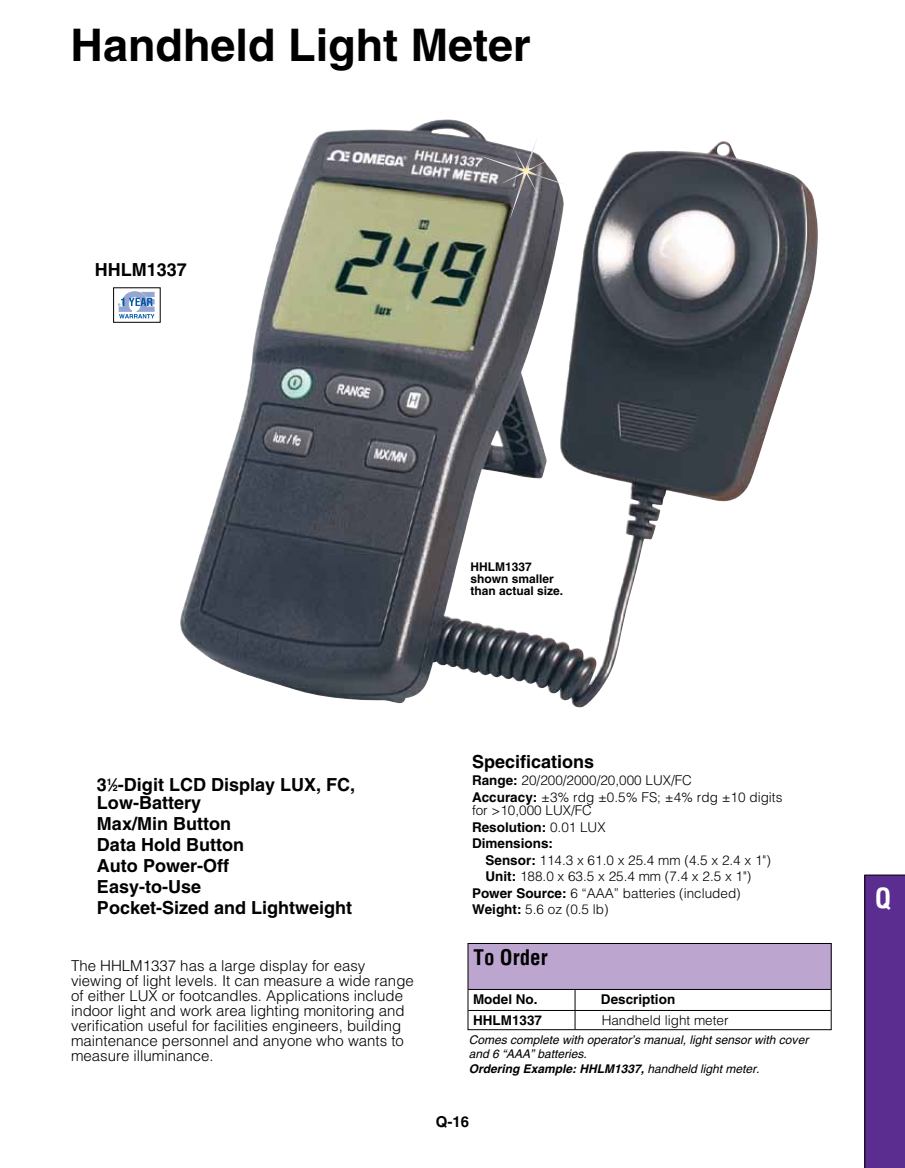
<style>
.page{position:relative;width:905px;height:1168px;background:#fff}
.page>*{position:absolute;margin:0;border:0;box-sizing:border-box;transform-origin:0 0}
.t1{font:700 45px "Helvetica";color:#000}
.t2{font:700 condensed 27px "Helvetica";color:#fff}
.t3{font:700 condensed 21px "Helvetica";color:#000}
.t4{font:700 18px/21px "Helvetica";color:#000}
.t5{font:300 15px/15px "Helvetica";color:#000}
.t6{font:700 15px "Helvetica";color:#000}
.t7{font:300 13.5px/16.5px "Helvetica";color:#000}
.t8{font:700 13.5px "Helvetica";color:#000}
.t9{font:italic 12px/13.5px "Helvetica";color:#000}
.t10{font:italic 700 12px "Helvetica";color:#000}
.t11{font:700 12px/12px "Helvetica";color:#000}
.s1{font-size:9px}
.s2{font-weight:700}
.s3{font-weight:400}
</style>
<div class="page">
<div style="left:864px;top:874px;width:40px;height:294px;background:#5c2d91"></div>
<div style="left:113px;top:287px;width:47px;height:36px;border:1px solid #000"></div>
<svg style="left:118px;top:291px;width:36px;height:27px"></svg>
<img style="left:180px;top:119px;width:638px;height:589px">
<div style="left:467px;top:943px;width:364px;height:47px;background:#bca6d0"></div>
<hr style="left:468px;top:989px;width:362px;height:1px;background:#000">
<hr style="left:468px;top:1010px;width:362px;height:1px;background:#000">
<div style="left:467px;top:943px;width:364px;height:87px;border:1px solid #000"></div>
<hr style="left:574px;top:990px;width:1px;height:39px;background:#000">
<img style="left:479px;top:123px;width:97px;height:95px">
<h1 class="t1" style="left:70px;top:17px;width:462px">Handheld Light Meter</h1>
<p class="t4" style="left:95px;top:258px;width:94px">HHLM1337</p>
<p class="t11" style="left:470px;top:560px;width:94px">HHLM1337 shown smaller than actual size.</p>
<p class="t4" style="left:97px;top:775px;width:260px;line-height:18px">3<sup>1</sup>⁄<span class="s1">2</span>-Digit LCD Display LUX, FC,<br>Low-Battery</p>
<p class="t4" style="left:97px;top:813px;width:257px">Max/Min Button<br>Data Hold Button<br>Auto Power-Off<br>Easy-to-Use<br>Pocket-Sized and Lightweight</p>
<p class="t5" style="left:71px;top:957px;width:344px">The HHLM1337 has a large display for easy viewing of light levels. It can measure a wide range of either LUX or footcandles. Applications include indoor light and work area lighting monitoring and verification useful for facilities engineers, building maintenance personnel and anyone who wants to measure illuminance.</p>
<p class="t4" style="left:472px;top:751px;width:124px">Specifications</p>
<p class="t7" style="left:472px;top:772px;width:312px"><span class="s2">Range:</span> 20/200/2000/20,000 LUX/FC<br><span class="s2">Accuracy:</span> ±3% rdg ±0.5% FS; ±4% rdg ±10 digits</p>
<p class="t7" style="left:472px;top:802px;width:135px">for &gt;10,000 LUX/FC<br><span class="s2">Resolution:</span> 0.01 LUX<br><span class="s2">Dimensions:</span></p>
<p class="t7" style="left:485px;top:851px;width:287px"><span class="s2">Sensor:</span> 114.3 x 61.0 x 25.4 mm (4.5 x 2.4 x 1")</p>
<p class="t7" style="left:485px;top:868px;width:267px"><span class="s2">Unit:</span> 188.0 x 63.5 x 25.4 mm (7.4 x 2.5 x 1")</p>
<p class="t7" style="left:472px;top:884px;width:270px"><span class="s2">Power Source:</span> 6 “AAA” batteries (included)</p>
<p class="t7" style="left:472px;top:901px;width:138px"><span class="s2">Weight:</span> 5.6 oz (0.5 lb)</p>
<h3 class="t3" style="left:473px;top:944px;width:76px">To Order</h3>
<p class="t8" style="left:473px;top:991px;width:66px">Model No.</p>
<p class="t8" style="left:601px;top:991px;width:76px">Description</p>
<p class="t8" style="left:473px;top:1012px;width:71px">HHLM1337</p>
<p class="t7" style="left:601px;top:1012px;width:128px">Handheld light meter</p>
<p class="t9" style="left:468px;top:1033px;width:341px">Comes complete with operator’s manual, light sensor with cover and 6 “AAA” batteries.</p>
<p class="t10" style="left:468px;top:1061px;width:292px">Ordering Example: HHLM1337, <span class="s3">handheld light meter.</span></p>
<p class="t6" style="left:436px;top:1112px;width:35px">Q-16</p>
<h2 class="t2" style="left:874px;top:881px;width:18px">Q</h2>
</div>
